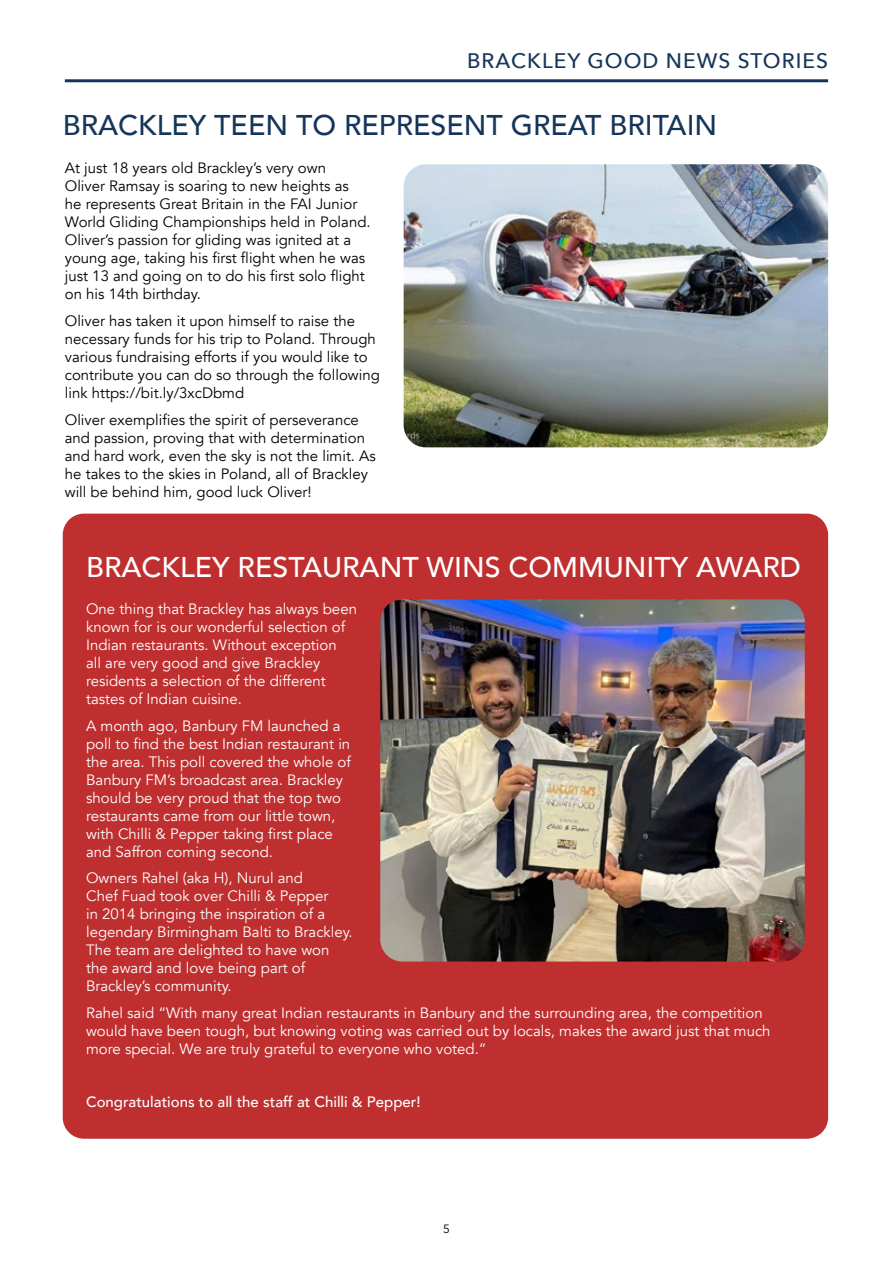
<style>
.page{position:relative;width:893px;height:1263px;background:#fff}
.page>*{position:absolute;margin:0;border:0;box-sizing:border-box;transform-origin:0 0}
.t1{font:500 28.5px "Avenir";color:#fff}
.t2{font:500 28.5px "Avenir";color:#15365a}
.t3{font:500 21px "Avenir Next";letter-spacing:.05em;color:#15365a}
.t4{font:15px/18px "Avenir";color:#fff}
.t5{font:15px/18px "Avenir";color:#000}
.t6{font:500 15px "Avenir";color:#fff}
.t7{font:12px "Avenir";color:#000}
</style>
<div class="page">
<hr style="left:65px;top:79px;width:763px;height:3px;background:#15365a">
<div style="left:63px;top:514px;width:765px;height:625px;background:#bf2f2f;border-radius:21px"></div>
<img style="left:380px;top:599px;width:425px;height:362px">
<img style="left:404px;top:164px;width:424px;height:283px">
<h2 class="t3" style="left:467px;top:43px;width:363px">BRACKLEY GOOD NEWS STORIES</h2>
<h1 class="t2" style="left:63px;top:100px;width:656px">BRACKLEY TEEN TO REPRESENT GREAT BRITAIN</h1>
<p class="t5" style="left:65px;top:160px;width:307px">At just 18 years old Brackley’s very own<br>Oliver Ramsay is soaring to new heights as<br>he represents Great Britain in the FAI Junior World Gliding Championships held in Poland.<br>Oliver’s passion for gliding was ignited at a young age, taking his first flight when he was just 13 and going on to do his first solo flight on his 14th birthday.</p>
<p class="t5" style="left:65px;top:312px;width:316px">Oliver has taken it upon himself to raise the necessary funds for his trip to Poland. Through various fundraising efforts if you would like to contribute you can do so through the following link https://bit.ly/3xcDbmd</p>
<p class="t5" style="left:65px;top:411px;width:313px">Oliver exemplifies the spirit of perseverance and passion, proving that with determination and hard work, even the sky is not the limit. As he takes to the skies in Poland, all of Brackley will be behind him, good luck Oliver!</p>
<h1 class="t1" style="left:86px;top:543px;width:716px">BRACKLEY RESTAURANT WINS COMMUNITY AWARD</h1>
<p class="t4" style="left:86px;top:600px;width:272px">One thing that Brackley has always been known for is our wonderful selection of Indian restaurants. Without exception<br>all are very good and give Brackley residents a selection of the different tastes of Indian cuisine.</p>
<p class="t4" style="left:86px;top:717px;width:266px">A month ago, Banbury FM launched a poll to find the best Indian restaurant in the area. This poll covered the whole of Banbury FM’s broadcast area. Brackley should be very proud that the top two restaurants came from our little town, with Chilli &amp; Pepper taking first place and Saffron coming second.</p>
<p class="t4" style="left:86px;top:869px;width:268px">Owners Rahel (aka H), Nurul and<br>Chef Fuad took over Chilli &amp; Pepper<br>in 2014 bringing the inspiration of a legendary Birmingham Balti to Brackley.<br>The team are delighted to have won the award and love being part of<br>Brackley’s community.</p>
<p class="t4" style="left:86px;top:1004px;width:686px">Rahel said “With many great Indian restaurants in Banbury and the surrounding area, the competition would have been tough, but knowing voting was carried out by locals, makes the award just that much more special. We are truly grateful to everyone who voted.”</p>
<p class="t6" style="left:86px;top:1089px;width:336px">Congratulations to all the staff at Chilli &amp; Pepper!</p>
<p class="t7" style="left:443px;top:1221px;width:8px">5</p>
</div>
